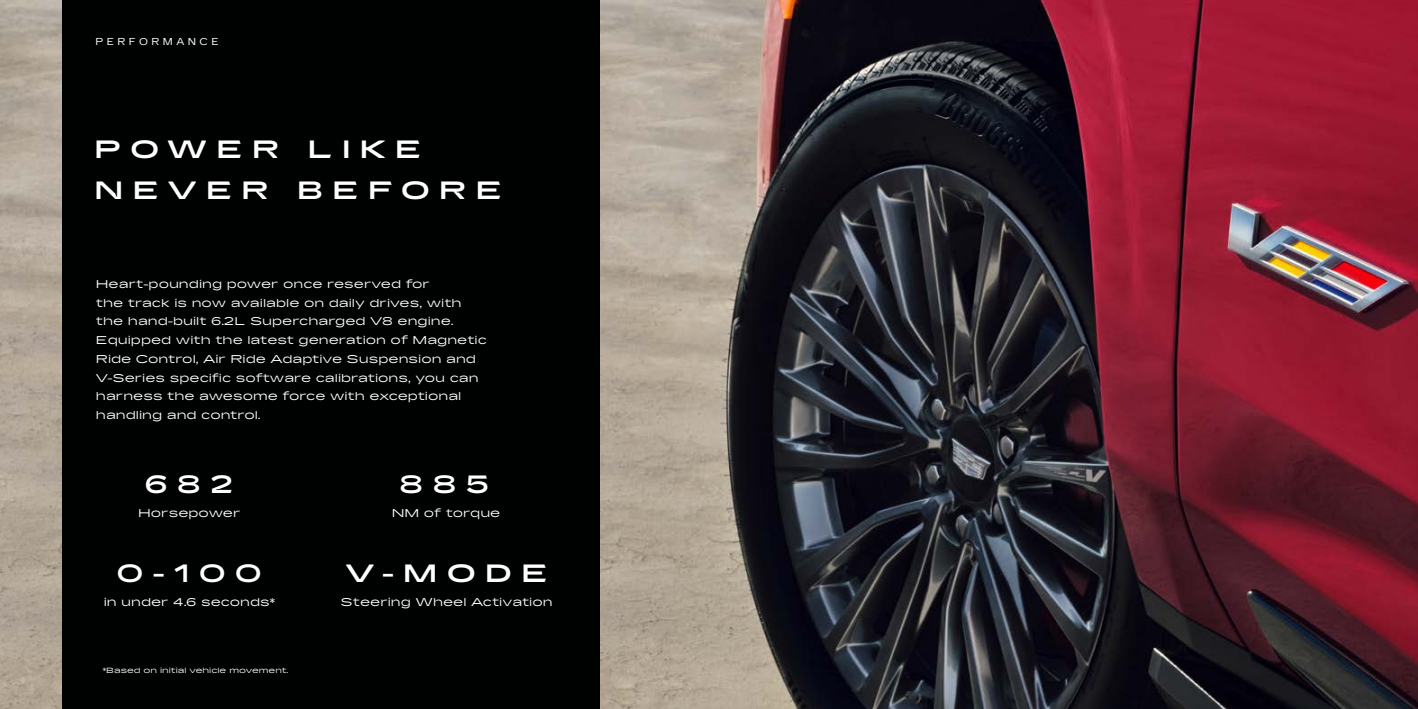
<style>
.page{position:relative;width:1418px;height:709px;background:#fff}
.page>*{position:absolute;margin:0;border:0;box-sizing:border-box;transform-origin:0 0}
.t1{font:700 expanded 25px/41.2px "Cadillac Gothic";letter-spacing:.35em;color:#fff}
.t2{font:expanded 11.25px/18.8px "Cadillac Gothic";color:#fff}
.t3{font:10px "Cadillac Gothic";letter-spacing:.35em;color:#fff}
.t4{font:expanded 7.5px "Cadillac Gothic";color:#fff}
</style>
<div class="page">
<img style="left:0;top:0;width:62px;height:709px">
<img style="left:600px;top:0;width:817px;height:709px">
<div style="left:62px;top:0;width:538px;height:709px;background:#000101"></div>
<p class="t3" style="left:95px;top:36px;width:125px">PERFORMANCE</p>
<h1 class="t1" style="left:94px;top:129px;width:409px">POWER LIKE<br>NEVER BEFORE</h1>
<p class="t2" style="left:96px;top:275px;width:392px">Heart-pounding power once reserved for<br>the track is now available on daily drives, with the hand-built 6.2L Supercharged V8 engine.<br>Equipped with the latest generation of Magnetic Ride Control, Air Ride Adaptive Suspension and V-Series specific software calibrations, you can harness the awesome force with exceptional handling and control.</p>
<h1 class="t1" style="left:144px;top:464px;width:91px">682</h1>
<h1 class="t1" style="left:399px;top:464px;width:92px">885</h1>
<p class="t2" style="left:138px;top:504px;width:104px">Horsepower</p>
<p class="t2" style="left:392px;top:504px;width:110px">NM of torque</p>
<h1 class="t1" style="left:117px;top:553px;width:147px">0-100</h1>
<h1 class="t1" style="left:345px;top:553px;width:204px">V-MODE</h1>
<p class="t2" style="left:104px;top:593px;width:173px">in under 4.6 seconds*</p>
<p class="t4" style="left:103px;top:666px;width:187px">*Based on initial vehicle movement.</p>
<p class="t2" style="left:340px;top:593px;width:213px">Steering Wheel Activation</p>
</div>
